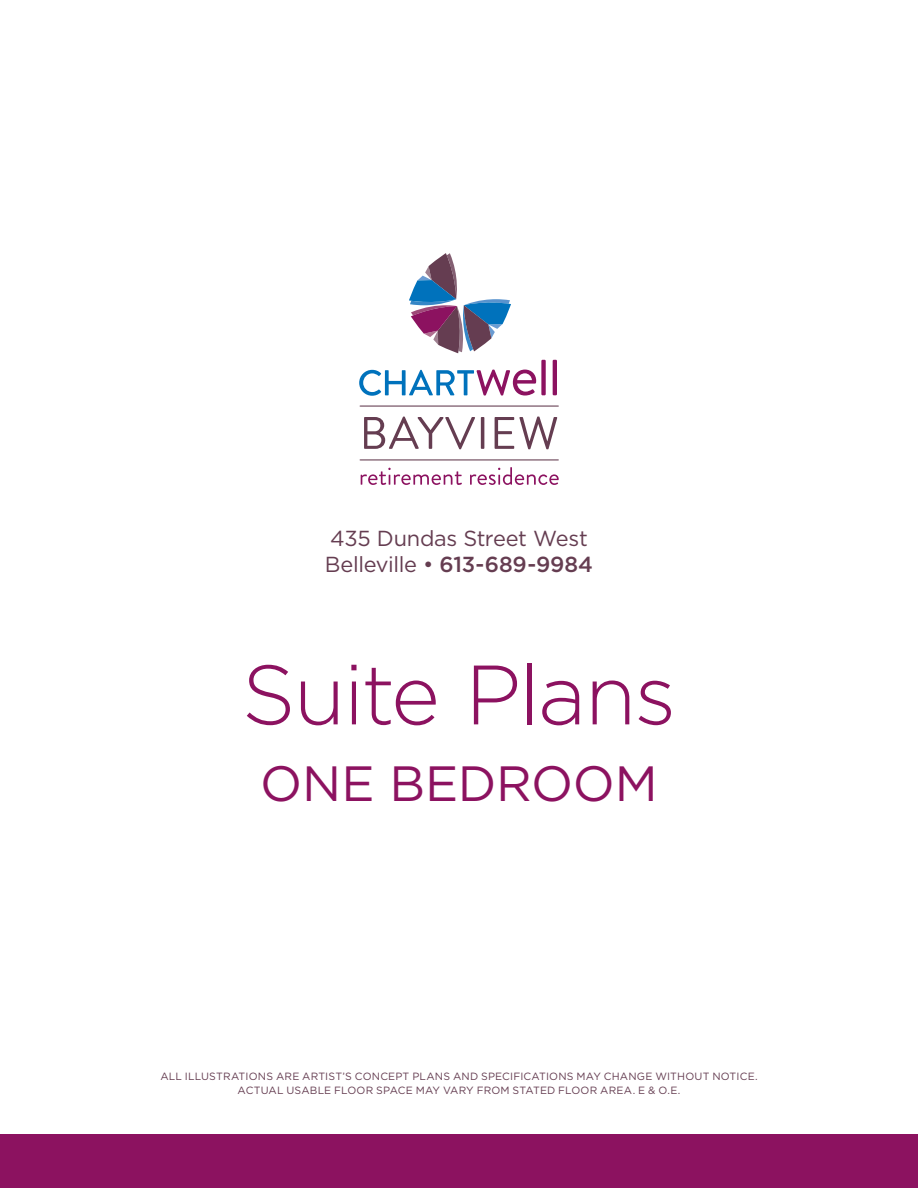
<style>
.page{position:relative;width:918px;height:1188px;background:#fff}
.page>*{position:absolute;margin:0;border:0;box-sizing:border-box;transform-origin:0 0}
.t1{font:300 84px "Gotham HTF";letter-spacing:-.025em;color:#8c1260}
.t2{font:49.5px "Gotham HTF";letter-spacing:-.005em;color:#8c1260}
.t3{font:21.75px/25.5px "Gotham HTF";letter-spacing:-.015em;color:#653d51}
.t4{font:10.5px/13.5px "Gotham HTF";letter-spacing:.015em;color:#653d51;text-align:center}
.s1{font-weight:500}
</style>
<div class="page">
<svg style="left:359px;top:370px;width:177px;height:26px"></svg>
<div style="left:541px;top:360px;width:5px;height:35px;background:#8c1260"></div>
<hr style="left:553px;top:360px;width:4px;height:35px;background:#8c1260">
<svg style="left:409px;top:253px;width:102px;height:100px"></svg>
<svg style="left:361px;top:467px;width:198px;height:18px"></svg>
<svg style="left:364px;top:417px;width:193px;height:32px"></svg>
<svg style="left:360px;top:406px;width:199px;height:1px"></svg>
<svg style="left:360px;top:459px;width:199px;height:1px"></svg>
<div style="left:0;top:1134px;width:918px;height:54px;background:#8c1260"></div>
<h3 class="t3" style="left:325px;top:525px;width:270px">435 Dundas Street West<br>Belleville • <span class="s1">613-689-9984</span></h3>
<h1 class="t1" style="left:242px;top:649px;width:436px">Suite Plans</h1>
<h2 class="t2" style="left:260px;top:756px;width:399px">ONE BEDROOM</h2>
<p class="t4" style="left:160px;top:1069px;width:599px">ALL ILLUSTRATIONS ARE ARTIST’S CONCEPT PLANS AND SPECIFICATIONS MAY CHANGE WITHOUT NOTICE.<br>ACTUAL USABLE FLOOR SPACE MAY VARY FROM STATED FLOOR AREA. E &amp; O.E.</p>
</div>
